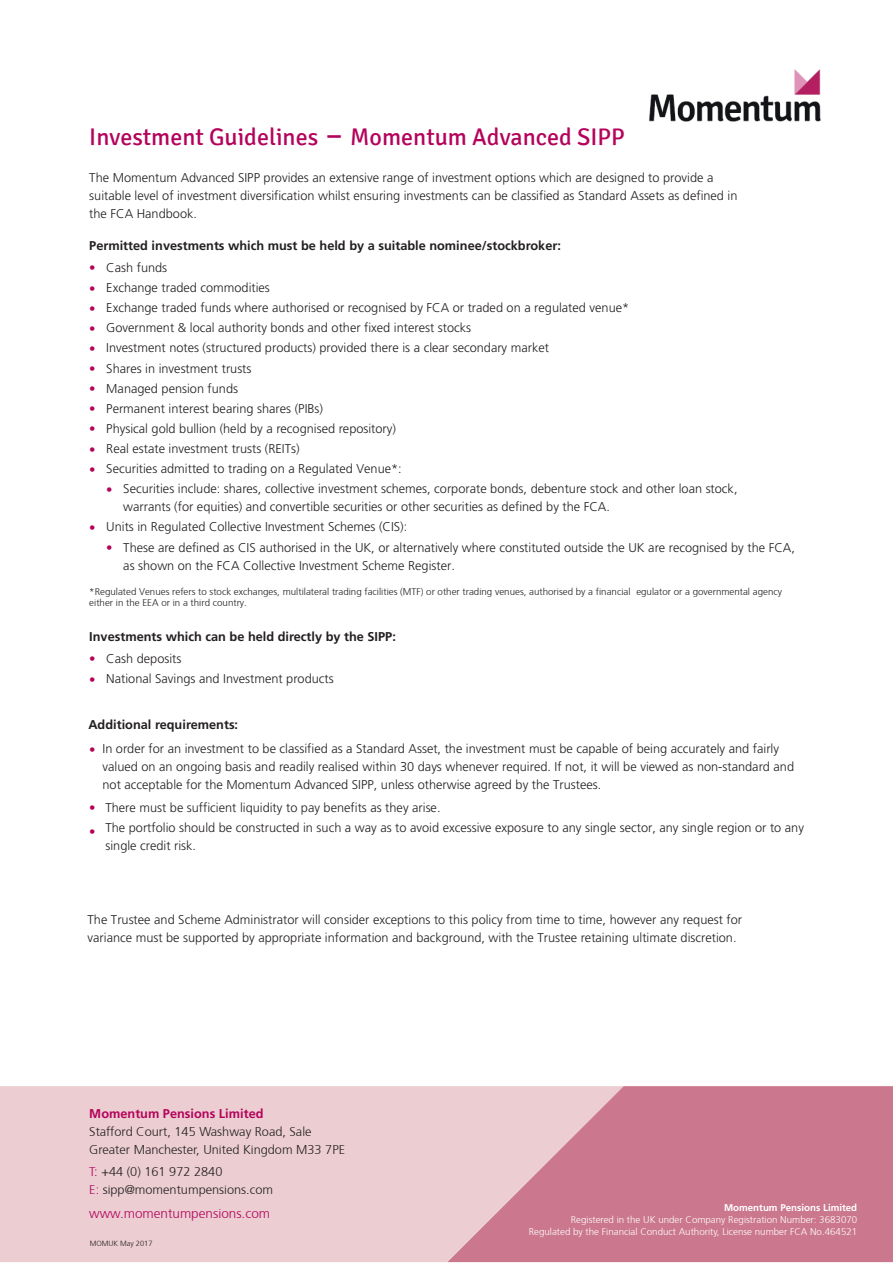
<style>
.page{position:relative;width:893px;height:1263px;background:#fff}
.page>*{position:absolute;margin:0;border:0;box-sizing:border-box;transform-origin:0 0}
.t1{font:24px "Signika";color:#b4035b}
.t2{font:300 13.5px "Frutiger";color:#b4035b}
.t3{font:300 12.75px/18px "Frutiger LT Std";color:#231f20}
.t4{font:700 12.75px "Frutiger";color:#231f20}
.t5{font:300 12.75px/18px "Frutiger";color:#231f20}
.t6{font:700 12.75px "Frutiger";color:#b4035b}
.t7{font:12.75px "Frutiger";color:#b4035b}
.t8{font:300 9.75px/11.7px "Frutiger";color:#231f20}
.t9{font:300 9.75px "Frutiger";color:#fff}
.t10{font:700 9.75px "Frutiger";color:#fff}
.t11{font:300 7.5px "Frutiger";color:#231f20}
.s1{font-size:33px}
.s2{font-family:"Frutiger";font-weight:400;color:#b4035b}
.s3{font-family:"Frutiger";color:#b4035b}
.s4{color:#b4035b}
</style>
<div class="page">
<div style="left:624px;top:1086px;width:269px;height:176px;background:#cb778e"></div>
<div style="left:0;top:1086px;width:447px;height:176px;background:#ebcdd2"></div>
<svg style="left:447px;top:1086px;width:177px;height:176px;background:#dba2b0"></svg>
<img style="left:649px;top:69px;width:172px;height:53px">
<p class="t1" style="left:89px;top:123px;width:537px">Investment Guidelines <span class="s1">–</span> Momentum Advanced SIPP</p>
<p class="t3" style="left:89px;top:168px;width:650px">The Momentum Advanced SIPP provides an extensive range of investment options which are designed to provide a suitable level of investment diversification whilst ensuring investments can be classified as Standard Assets as defined in the FCA Handbook.</p>
<p class="t4" style="left:89px;top:238px;width:473px">Permitted investments which must be held by a suitable nominee/stockbroker:</p>
<p class="t3" style="left:89px;top:259px;width:79px"><span class="s2">•</span> Cash funds</p>
<p class="t3" style="left:89px;top:279px;width:182px"><span class="s3">•</span> Exchange traded commodities</p>
<p class="t3" style="left:89px;top:299px;width:541px"><span class="s3">•</span> Exchange traded funds where authorised or recognised by FCA or traded on a regulated venue*</p>
<p class="t3" style="left:89px;top:319px;width:383px"><span class="s3">•</span> Government &amp; local authority bonds and other fixed interest stocks</p>
<p class="t3" style="left:89px;top:339px;width:461px"><span class="s3">•</span> Investment notes (structured products) provided there is a clear secondary market</p>
<p class="t3" style="left:89px;top:359px;width:164px"><span class="s3">•</span> Shares in investment trusts</p>
<p class="t3" style="left:89px;top:379px;width:150px"><span class="s3">•</span> Managed pension funds</p>
<p class="t3" style="left:89px;top:400px;width:235px"><span class="s3">•</span> Permanent interest bearing shares (PIBs)</p>
<p class="t3" style="left:89px;top:420px;width:308px"><span class="s3">•</span> Physical gold bullion (held by a recognised repository)</p>
<p class="t3" style="left:89px;top:440px;width:212px"><span class="s3">•</span> Real estate investment trusts (REITs)</p>
<p class="t3" style="left:89px;top:460px;width:314px"><span class="s3">•</span> Securities admitted to trading on a Regulated Venue*:</p>
<p class="t3" style="left:123px;top:480px;width:616px;text-indent:-17px"><span class="s3">•</span> Securities include: shares, collective investment schemes, corporate bonds, debenture stock and other loan stock, warrants (for equities) and convertible securities or other securities as defined by the FCA.</p>
<p class="t3" style="left:89px;top:518px;width:320px"><span class="s3">•</span> Units in Regulated Collective Investment Schemes (CIS):</p>
<p class="t3" style="left:123px;top:538px;width:673px;text-indent:-17px"><span class="s3">•</span> These are defined as CIS authorised in the UK, or alternatively where constituted outside the UK are recognised by the FCA, as shown on the FCA Collective Investment Scheme Register.</p>
<p class="t8" style="left:89px;top:585px;width:694px">*Regulated Venues refers to stock exchanges, multilateral trading facilities (MTF) or other trading venues, authorised by a financial egulator or a governmental agency either in the EEA or in a third country.</p>
<p class="t4" style="left:89px;top:629px;width:308px">Investments which can be held directly by the SIPP:</p>
<p class="t3" style="left:89px;top:650px;width:94px"><span class="s2">•</span> Cash deposits</p>
<p class="t3" style="left:89px;top:670px;width:246px"><span class="s3">•</span> National Savings and Investment products</p>
<p class="t4" style="left:88px;top:717px;width:151px">Additional requirements:</p>
<p class="t7" style="left:89px;top:741px;width:8px">•</p>
<p class="t3" style="left:103px;top:740px;width:693px">In order for an investment to be classified as a Standard Asset, the investment must be capable of being accurately and fairly valued on an ongoing basis and readily realised within 30 days whenever required. If not, it will be viewed as non-standard and not acceptable for the Momentum Advanced SIPP, unless otherwise agreed by the Trustees.</p>
<p class="t3" style="left:89px;top:798px;width:353px"><span class="s2">•</span> There must be sufficient liquidity to pay benefits as they arise.</p>
<p class="t3" style="left:105px;top:819px;width:700px;text-indent:-16px"><span class="s2">•</span> The portfolio should be constructed in such a way as to avoid excessive exposure to any single sector, any single region or to any single credit risk.</p>
<p class="t3" style="left:88px;top:910px;width:656px">The Trustee and Scheme Administrator will consider exceptions to this policy from time to time, however any request for variance must be supported by appropriate information and background, with the Trustee retaining ultimate discretion.</p>
<p class="t6" style="left:89px;top:1106px;width:176px">Momentum Pensions Limited</p>
<p class="t5" style="left:89px;top:1122px;width:224px">Stafford Court, 145 Washway Road, Sale</p>
<p class="t5" style="left:89px;top:1140px;width:257px">Greater Manchester, United Kingdom M33 7PE</p>
<p class="t5" style="left:89px;top:1162px;width:185px"><span class="s4">T:</span> +44 (0) 161 972 2840<br><span class="s4">E:</span> sipp@momentumpensions.com</p>
<p class="t2" style="left:89px;top:1204px;width:182px">www.momentumpensions.com</p>
<p class="t11" style="left:90px;top:1238px;width:64px">MOMUK May 2017</p>
<p class="t10" style="left:724px;top:1202px;width:135px">Momentum Pensions Limited</p>
<p class="t9" style="left:571px;top:1213px;width:288px">Registered in the UK under Company Registration Number: 3683070</p>
<p class="t9" style="left:529px;top:1224px;width:330px">Regulated by the Financial Conduct Authority, License number FCA No.464521</p>
</div>
